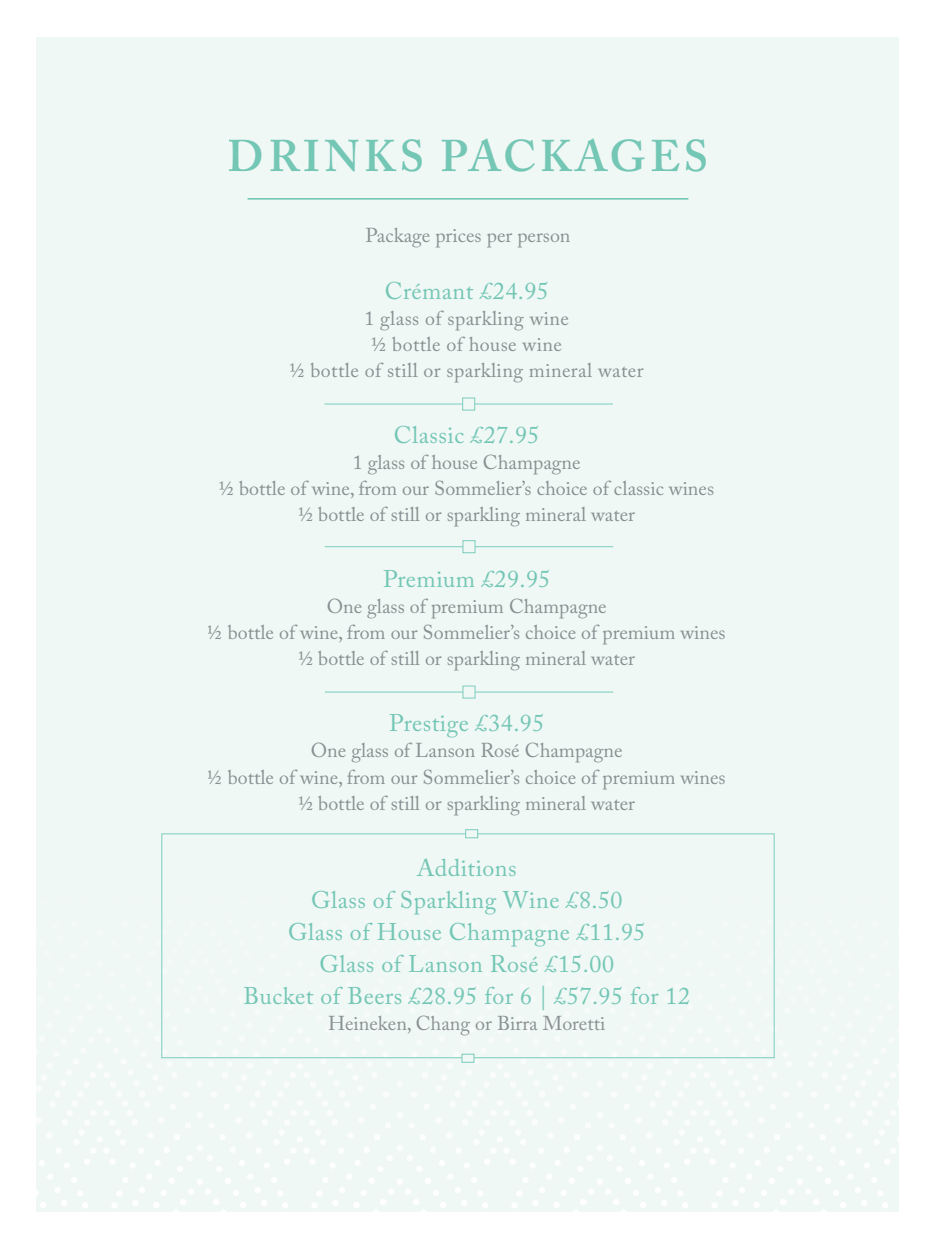
<style>
.page{position:relative;width:936px;height:1248px;background:#fff}
.page>*{position:absolute;margin:0;border:0;box-sizing:border-box;transform-origin:0 0}
.t1{font:600 44px "Adobe Caslon Pro";letter-spacing:.085em;color:#7cccbd}
.t2{font:24px/32px "Adobe Caslon Pro";letter-spacing:.02em;color:#7cccbd;text-align:center}
.t3{font:20px/26px "Adobe Caslon Pro";color:#939598;text-align:center}
.t4{font:20px/26px "Adobe Caslon Pro";letter-spacing:.02em;color:#939598;text-align:center}
</style>
<div class="page">
<div style="left:37px;top:37px;width:862px;height:1173px;background:#eff8f5"></div>
<hr style="left:247px;top:198px;width:441px;height:1px;background:#7cccbd">
<hr style="left:324px;top:403px;width:289px;height:1px;background:#7cccbd">
<div style="left:462px;top:397px;width:13px;height:13px;background:#eff8f5;border:1px solid #7cccbd"></div>
<hr style="left:325px;top:546px;width:288px;height:1px;background:#7cccbd">
<div style="left:462px;top:540px;width:13px;height:13px;background:#eff8f5;border:1px solid #7cccbd"></div>
<hr style="left:325px;top:691px;width:288px;height:1px;background:#7cccbd">
<div style="left:462px;top:685px;width:13px;height:13px;background:#eff8f5;border:1px solid #7cccbd"></div>
<div style="left:161px;top:833px;width:613px;height:224px;border:1px solid #7cccbd"></div>
<div style="left:465px;top:829px;width:13px;height:9px;background:#eff8f5;border:1px solid #7cccbd"></div>
<div style="left:461px;top:1053px;width:13px;height:9px;background:#eff8f5;border:1px solid #7cccbd"></div>
<h1 class="t1" style="left:228px;top:130px;width:481px">DRINKS PACKAGES</h1>
<p class="t3" style="left:365px;top:222px;width:206px">Package prices per person</p>
<p class="t2" style="left:384px;top:275px;width:165px">Crémant £24.95</p>
<p class="t4" style="left:290px;top:305px;width:355px">1 glass of sparkling wine<br>½ bottle of house wine<br>½ bottle of still or sparkling mineral water</p>
<p class="t2" style="left:394px;top:419px;width:147px">Classic £27.95</p>
<p class="t3" style="left:219px;top:449px;width:496px">1 glass of house Champagne<br>½ bottle of wine, from our Sommelier’s choice of classic wines ½ bottle of still or sparkling mineral water</p>
<p class="t2" style="left:383px;top:563px;width:169px">Premium £29.95</p>
<p class="t3" style="left:208px;top:593px;width:519px">One glass of premium Champagne<br>½ bottle of wine, from our Sommelier’s choice of premium wines ½ bottle of still or sparkling mineral water</p>
<p class="t2" style="left:389px;top:707px;width:157px">Prestige £34.95</p>
<p class="t3" style="left:208px;top:737px;width:519px">One glass of Lanson Rosé Champagne<br>½ bottle of wine, from our Sommelier’s choice of premium wines ½ bottle of still or sparkling mineral water</p>
<p class="t2" style="left:243px;top:851px;width:448px">Additions<br>Glass of Sparkling Wine £8.50<br>Glass of House Champagne £11.95<br>Glass of Lanson Rosé £15.00<br>Bucket of Beers £28.95 for 6 | £57.95 for 12</p>
<p class="t3" style="left:328px;top:1009px;width:279px">Heineken, Chang or Birra Moretti</p>
</div>
